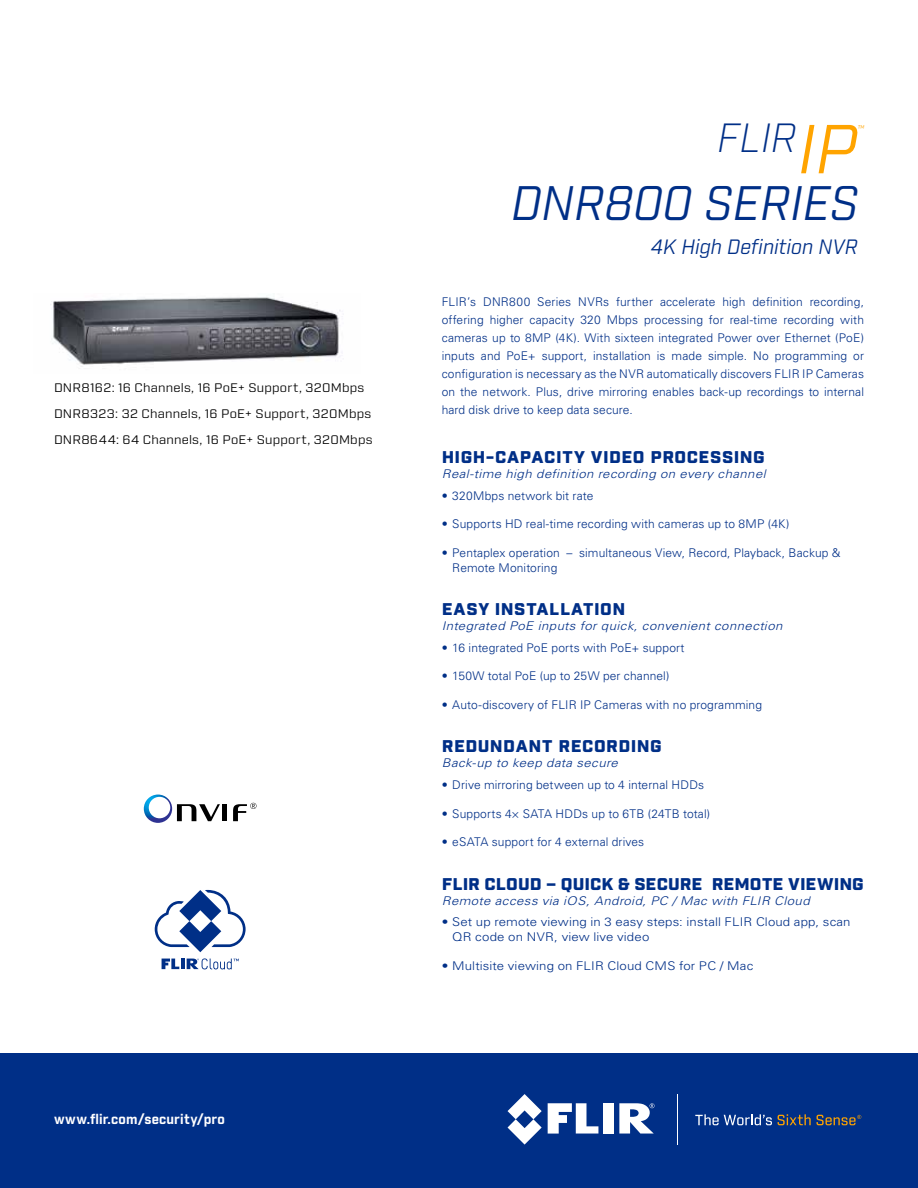
<style>
.page{position:relative;width:918px;height:1188px;background:#fff}
.page>*{position:absolute;margin:0;border:0;box-sizing:border-box;transform-origin:0 0}
.t1{font:italic 46.95px "Industry";color:#002f87}
.t2{font:italic 300 39.6px "Industry";color:#002f87}
.t3{font:italic 20.1px "Industry";color:#002f87}
.t4{font:900 16.5px "Industry";letter-spacing:.02em;color:#002f87;scale:1.1 1}
.t5{font:700 13.5px "Industry";letter-spacing:.015em;color:#fff}
.t6{font:300 12px/18px "Univers LT Std";letter-spacing:.01em;color:#002f87;text-align:justify}
.t7{font:italic 300 12px "Univers LTCYR 45";letter-spacing:.035em;color:#002f87;scale:1.1 1}
.t8{font:300 12px/15px "Univers LT Std";letter-spacing:.01em;color:#002f87;scale:1.1 1}
.t9{font:12px/25.8px "Industry";letter-spacing:.015em;color:#000;scale:1.1 1}
.t10{font:italic 9.45px "Industry";color:#ffa400}
.s1{font-weight:400;font-size:67.2px;color:#ffa400}
</style>
<div class="page">
<div style="left:0;top:1053px;width:918px;height:135px;background:#002f87"></div>
<svg style="left:548px;top:1103px;width:50px;height:31px"></svg>
<div style="left:603px;top:1103px;width:11px;height:31px;background:#fff"></div>
<svg style="left:508px;top:1094px;width:34px;height:50px"></svg>
<svg style="left:619px;top:1103px;width:36px;height:31px"></svg>
<svg style="left:695px;top:1114px;width:77px;height:11px"></svg>
<svg style="left:778px;top:1114px;width:33px;height:11px"></svg>
<hr style="left:677px;top:1094px;width:1px;height:50px;background:#fff">
<svg style="left:817px;top:1115px;width:44px;height:10px"></svg>
<img style="left:50px;top:297px;width:291px;height:70px">
<svg style="left:155px;top:890px;width:91px;height:62px"></svg>
<svg style="left:162px;top:959px;width:17px;height:10px"></svg>
<hr style="left:181px;top:959px;width:4px;height:10px;background:#002f87">
<svg style="left:187px;top:958px;width:52px;height:11px"></svg>
<div style="left:222px;top:804px;width:5px;height:17px;background:#000"></div>
<svg style="left:233px;top:803px;width:23px;height:18px"></svg>
<svg style="left:144px;top:795px;width:76px;height:28px"></svg>
<p class="t9" style="left:54px;top:376px;width:291px">DNR8162: 16 Channels, 16 PoE+ Support, 320Mbps<br>DNR8323: 32 Channels, 16 PoE+ Support, 320Mbps<br>DNR8644: 64 Channels, 16 PoE+ Support, 320Mbps</p>
<p class="t5" style="left:54px;top:1110px;width:173px">www.flir.com/security/pro</p>
<h2 class="t2" style="left:717px;top:114px;width:141px">FLIR<span class="s1">IP</span></h2>
<p class="t10" style="left:857px;top:123px;width:8px">™</p>
<h1 class="t1" style="left:511px;top:175px;width:349px">DNR800 SERIES</h1>
<h3 class="t3" style="left:651px;top:235px;width:208px">4K High Definition NVR</h3>
<p class="t6" style="left:442px;top:293px;width:424px">FLIR’s DNR800 Series NVRs further accelerate high definition recording, offering higher capacity 320 Mbps processing for real-time recording with cameras up to 8MP (4K). With sixteen integrated Power over Ethernet (PoE) inputs and PoE+ support, installation is made simple. No programming or configuration is necessary as the NVR automatically discovers FLIR IP Cameras on the network. Plus, drive mirroring enables back-up recordings to internal hard disk drive to keep data secure.</p>
<h3 class="t4" style="left:442px;top:447px;width:295px">HIGH-CAPACITY VIDEO PROCESSING</h3>
<p class="t7" style="left:442px;top:466px;width:296px">Real-time high definition recording on every channel</p>
<p class="t6" style="left:442px;top:486px;width:153px">• 320Mbps network bit rate</p>
<p class="t6" style="left:442px;top:515px;width:349px">• Supports HD real-time recording with cameras up to 8MP (4K)</p>
<p class="t6" style="left:452px;top:545px;width:390px;line-height:15px;text-indent:-10px">• Pentaplex operation – simultaneous View, Record, Playback, Backup &amp;<br>Remote Monitoring</p>
<h3 class="t4" style="left:442px;top:599px;width:168px">EASY INSTALLATION</h3>
<p class="t7" style="left:442px;top:619px;width:311px">Integrated PoE inputs for quick, convenient connection</p>
<p class="t6" style="left:442px;top:639px;width:244px">• 16 integrated PoE ports with PoE+ support</p>
<p class="t6" style="left:442px;top:667px;width:229px">• 150W total PoE (up to 25W per channel)</p>
<p class="t6" style="left:442px;top:696px;width:322px">• Auto-discovery of FLIR IP Cameras with no programming</p>
<h3 class="t4" style="left:442px;top:736px;width:202px">REDUNDANT RECORDING</h3>
<p class="t7" style="left:442px;top:756px;width:162px">Back-up to keep data secure</p>
<p class="t6" style="left:442px;top:776px;width:264px">• Drive mirroring between up to 4 internal HDDs</p>
<p class="t6" style="left:442px;top:804px;width:270px">• Supports 4× SATA HDDs up to 6TB (24TB total)</p>
<p class="t6" style="left:442px;top:833px;width:204px">• eSATA support for 4 external drives</p>
<h3 class="t4" style="left:442px;top:874px;width:385px">FLIR CLOUD – QUICK &amp; SECURE REMOTE VIEWING</h3>
<p class="t7" style="left:442px;top:893px;width:336px">Remote access via iOS, Android, PC / Mac with FLIR Cloud</p>
<p class="t8" style="left:452px;top:915px;width:364px;text-indent:-10px">• Set up remote viewing in 3 easy steps: install FLIR Cloud app, scan<br>QR code on NVR, view live video</p>
<p class="t8" style="left:442px;top:958px;width:285px">• Multisite viewing on FLIR Cloud CMS for PC / Mac</p>
</div>
